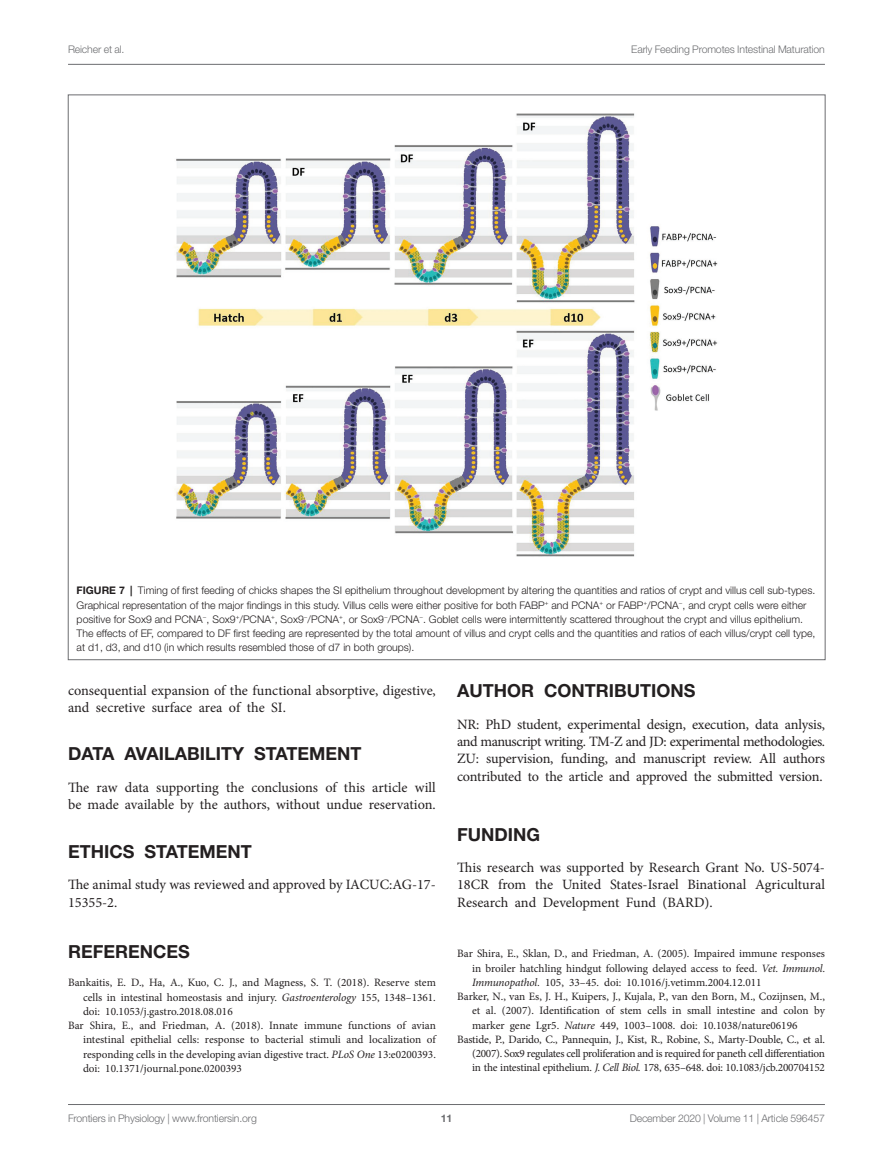
<style>
.page{position:relative;width:893px;height:1170px;background:#fff}
.page>*{position:absolute;margin:0;border:0;box-sizing:border-box;transform-origin:0 0}
.HEAD_1{font:700 18px "Helvetica Neue LT Std";color:#231f20}
.REF_HD{font:700 18px "Helvetica Neue LT Std";color:#231f20}
.TEXT_FLUSH{font:14.25px/17.2px "Minion Pro";letter-spacing:-.005em;color:#231f20}
.TEXT{font:14.25px/17.2px "Minion Pro";color:#231f20}
.REF{font:11.25px/14.2px "Minion Pro";color:#231f20;text-align:justify}
.FIG_LEG{font:300 10.5px/14.2px "Helvetica Neue LT Std";color:#231f20}
.t1{font:300 10.5px "Helvetica Neue LT Std";letter-spacing:-.015em;color:#6c6d70}
.t2{font:700 10.5px "Helvetica Neue LT Std";color:#6c6d70}
.s1{font-weight:700}
.s2{font-style:italic}
</style>
<div class="page">
<hr style="left:68px;top:64px;width:757px;height:1px;background:#6c6d70">
<hr style="left:68px;top:1104px;width:757px;height:1px;background:#6c6d70">
<img style="left:176px;top:113px;width:542px;height:444px">
<p class="t1" style="left:68px;top:42px;width:58px">Reicher et al.</p>
<p class="t1" style="left:631px;top:42px;width:195px">Early Feeding Promotes Intestinal Maturation</p>
<p class="FIG_LEG" style="left:77px;top:583px;width:740px"><span class="s1">FIGURE 7 |</span> Timing of first feeding of chicks shapes the SI epithelium throughout development by altering the quantities and ratios of crypt and villus cell sub-types.<br>Graphical representation of the major findings in this study. Villus cells were either positive for both FABP<sup>+</sup> and PCNA<sup>+</sup> or FABP<sup>+</sup>/PCNA<sup>−</sup>, and crypt cells were either positive for Sox9 and PCNA<sup>−</sup>, Sox9<sup>+</sup>/PCNA<sup>+</sup>, Sox9<sup>−</sup>/PCNA<sup>+</sup>, or Sox9<sup>−</sup>/PCNA<sup>−</sup>. Goblet cells were intermittently scattered throughout the crypt and villus epithelium.<br>The effects of EF, compared to DF first feeding are represented by the total amount of villus and crypt cells and the quantities and ratios of each villus/crypt cell type, at d1, d3, and d10 (in which results resembled those of d7 in both groups).</p>
<p class="TEXT" style="left:68px;top:681px;width:369px">consequential expansion of the functional absorptive, digestive, and secretive surface area of the SI.</p>
<p class="HEAD_1" style="left:68px;top:742px;width:295px">DATA AVAILABILITY STATEMENT</p>
<p class="TEXT_FLUSH" style="left:68px;top:778px;width:369px">The raw data supporting the conclusions of this article will be made available by the authors, without undue reservation.</p>
<p class="HEAD_1" style="left:68px;top:840px;width:185px">ETHICS STATEMENT</p>
<p class="TEXT_FLUSH" style="left:68px;top:876px;width:369px">The animal study was reviewed and approved by IACUC:AG-17-<br>15355-2.</p>
<p class="REF_HD" style="left:68px;top:940px;width:123px">REFERENCES</p>
<p class="REF" style="left:83px;top:975px;width:354px;text-indent:-15px">Bankaitis, E. D., Ha, A., Kuo, C. J., and Magness, S. T. (2018). Reserve stem cells in intestinal homeostasis and injury. <span class="s2">Gastroenterology</span> 155, 1348–1361. doi: 10.1053/j.gastro.2018.08.016</p>
<p class="REF" style="left:83px;top:1018px;width:354px;text-indent:-15px">Bar Shira, E., and Friedman, A. (2018). Innate immune functions of avian intestinal epithelial cells: response to bacterial stimuli and localization of responding cells in the developing avian digestive tract. <span class="s2">PLoS One</span> 13:e0200393. doi: 10.1371/journal.pone.0200393</p>
<p class="HEAD_1" style="left:457px;top:679px;width:240px">AUTHOR CONTRIBUTIONS</p>
<p class="TEXT_FLUSH" style="left:457px;top:715px;width:369px;text-align:justify">NR: PhD student, experimental design, execution, data anlysis, and manuscript writing. TM-Z and JD: experimental methodologies.<br>ZU: supervision, funding, and manuscript review. All authors contributed to the article and approved the submitted version.</p>
<p class="HEAD_1" style="left:457px;top:823px;width:84px">FUNDING</p>
<p class="TEXT_FLUSH" style="left:457px;top:859px;width:369px;text-align:justify">This research was supported by Research Grant No. US-5074- 18CR from the United States-Israel Binational Agricultural Research and Development Fund (BARD).</p>
<p class="REF" style="left:472px;top:946px;width:355px;text-indent:-15px">Bar Shira, E., Sklan, D., and Friedman, A. (2005). Impaired immune responses in broiler hatchling hindgut following delayed access to feed. <span class="s2">Vet. Immunol.<br>Immunopathol.</span> 105, 33–45. doi: 10.1016/j.vetimm.2004.12.011</p>
<p class="REF" style="left:472px;top:989px;width:354px;text-indent:-15px">Barker, N., van Es, J. H., Kuipers, J., Kujala, P., van den Born, M., Cozijnsen, M., et al. (2007). Identification of stem cells in small intestine and colon by marker gene Lgr5. <span class="s2">Nature</span> 449, 1003–1008. doi: 10.1038/nature06196</p>
<p class="REF" style="left:472px;top:1032px;width:354px;text-indent:-15px">Bastide, P., Darido, C., Pannequin, J., Kist, R., Robine, S., Marty-Double, C., et al. (2007). Sox9 regulates cell proliferation and is required for paneth cell differentiation in the intestinal epithelium. <span class="s2">J. Cell Biol.</span> 178, 635–648. doi: 10.1083/jcb.200704152</p>
<p class="t1" style="left:68px;top:1111px;width:190px">Frontiers in Physiology | www.frontiersin.org</p>
<p class="t2" style="left:441px;top:1111px;width:13px">11</p>
<p class="t1" style="left:630px;top:1111px;width:197px">December 2020 | Volume 11 | Article 596457</p>
</div>
